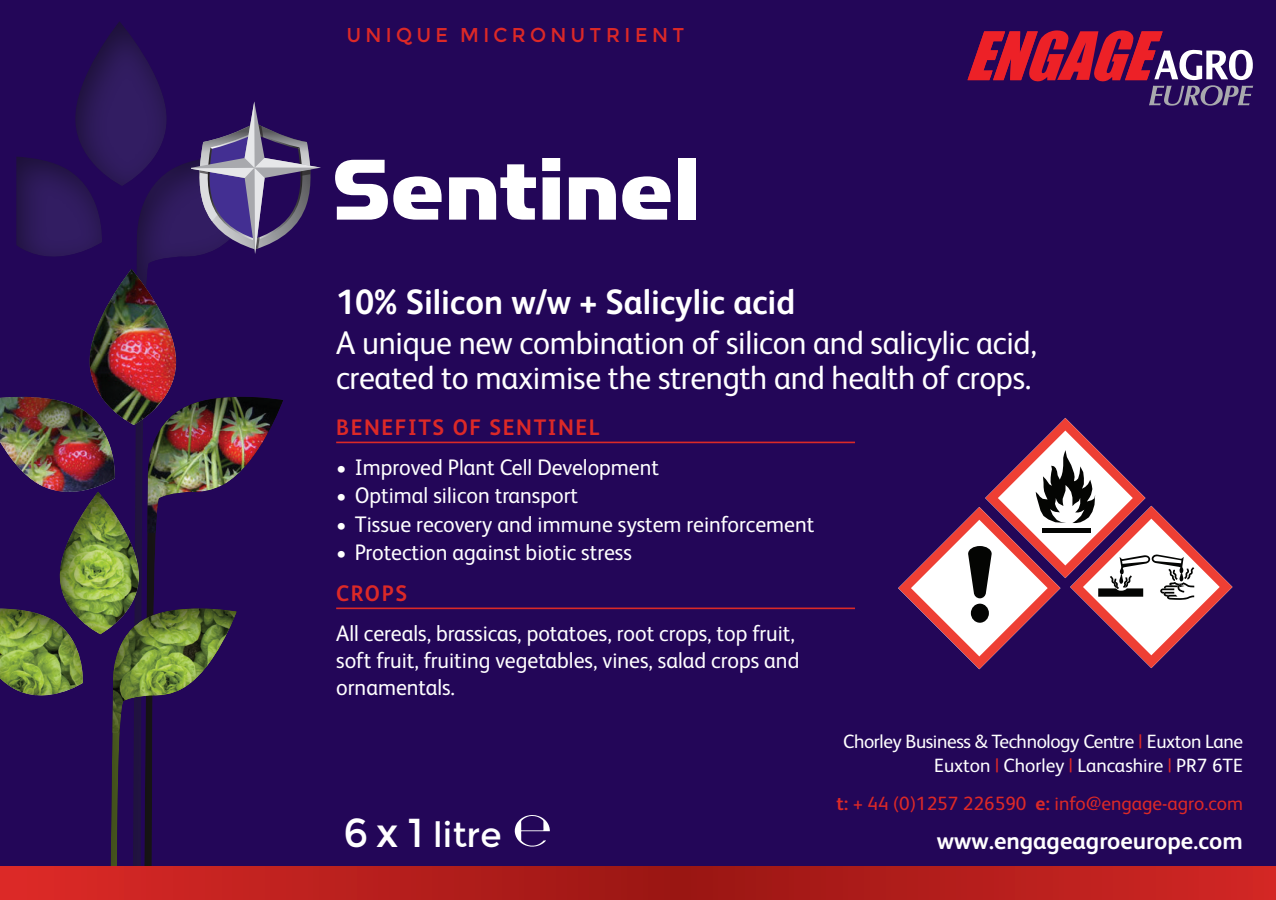
<style>
.page{position:relative;width:1276px;height:900px;background:#fff}
.page>*{position:absolute;margin:0;border:0;box-sizing:border-box;transform-origin:0 0}
.t1{font:700 35.25px "FS Albert";color:#fff;scale:.96 1}
.t2{font:34.75px "Montserrat";letter-spacing:-.03em;color:#fff}
.t3{font:33px/35.2px "FS Albert";letter-spacing:-.01em;color:#fff;scale:.96 1}
.t4{font:700 24px "FS Albert";color:#fff}
.t5{font:22.5px/27px "FS Albert";color:#fff;scale:.96 1}
.t6{font:700 22.5px "FS Albert";letter-spacing:.075em;color:#dc2927;scale:.96 1}
.t7{font:20px "Montserrat";letter-spacing:.2em;color:#dc2927;scale:.96 1}
.t8{font:19.25px/23px "FS Albert";letter-spacing:-.02em;color:#fff;text-align:right}
.t9{font:19.25px "FS Albert";color:#dc2927}
.s1{font-size:21.5px}
.s2{font-weight:700;color:#dc2927}
.s3{color:#dc2927}
.s4{font-weight:700}
.s5{font-size:40.5px}
</style>
<div class="page">
<div style="left:0;top:0;width:1276px;height:893px;background:#230658"></div>
<svg style="left:321px;top:867px;width:955px;height:33px;background:#b21d1a"></svg>
<svg style="left:515px;top:815px;width:35px;height:32px"></svg>
<hr style="left:336px;top:442px;width:519px;height:1px;background:#dc2927">
<hr style="left:336px;top:608px;width:519px;height:1px;background:#dc2927">
<svg style="left:898px;top:418px;width:334px;height:251px"></svg>
<svg style="left:967px;top:30px;width:286px;height:76px"></svg>
<svg style="left:335px;top:160px;width:106px;height:60px"></svg>
<svg style="left:449px;top:164px;width:87px;height:56px"></svg>
<svg style="left:542px;top:158px;width:18px;height:62px"></svg>
<svg style="left:569px;top:177px;width:47px;height:43px"></svg>
<svg style="left:622px;top:176px;width:48px;height:44px"></svg>
<div style="left:678px;top:158px;width:18px;height:62px;background:#fff"></div>
<img style="left:0;top:21px;width:321px;height:879px">
<p class="t7" style="left:346px;top:23px;width:354px">UNIQUE MICRONUTRIENT</p>
<h1 class="t1" style="left:336px;top:281px;width:480px">10% Silicon w/w + Salicylic acid</h1>
<h3 class="t3" style="left:336px;top:324px;width:731px">A unique new combination of silicon and salicylic acid, created to maximise the strength and health of crops.</h3>
<p class="t6" style="left:336px;top:415px;width:276px">BENEFITS OF SENTINEL</p>
<p class="t5" style="left:336px;top:454px;width:338px"><span class="s1">•</span> Improved Plant Cell Development</p>
<p class="t5" style="left:336px;top:482px;width:254px"><span class="s1">•</span> Optimal silicon transport</p>
<p class="t5" style="left:336px;top:510px;width:499px"><span class="s1">•</span> Tissue recovery and immune system reinforcement</p>
<p class="t5" style="left:336px;top:532px;width:309px;line-height:41.2px"><span class="s1">•</span> Protection against biotic stress<br><span class="s2">CROPS</span></p>
<p class="t5" style="left:336px;top:619px;width:484px">All cereals, brassicas, potatoes, root crops, top fruit, soft fruit, fruiting vegetables, vines, salad crops and ornamentals.</p>
<p class="t8" style="left:843px;top:730px;width:401px">Chorley Business &amp; Technology Centre <span class="s3">|</span> Euxton Lane<br>Euxton <span class="s3">|</span> Chorley <span class="s3">|</span> Lancashire <span class="s3">|</span> PR7 6TE</p>
<p class="t9" style="left:836px;top:792px;width:408px"><span class="s4">t:</span> + 44 (0)1257 226590 <span class="s4">e:</span> info@engage-agro.com</p>
<p class="t4" style="left:937px;top:826px;width:308px">www.engageagroeurope.com</p>
<h2 class="t2" style="left:344px;top:814px;width:159px"><span class="s5">6 x 1</span> litre</h2>
</div>
